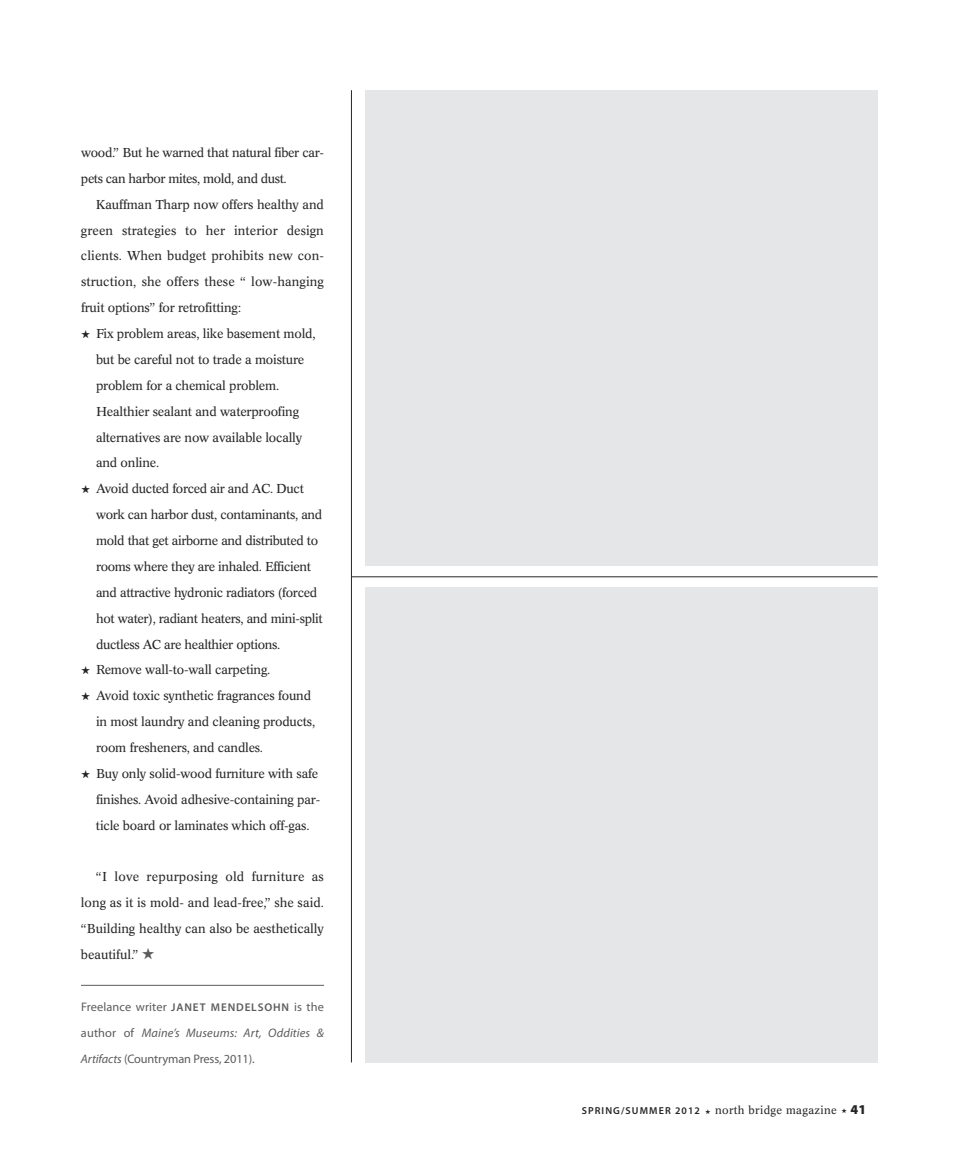
<style>
.page{position:relative;width:972px;height:1161px;background:#fff}
.page>*{position:absolute;margin:0;border:0;box-sizing:border-box;transform-origin:0 0}
.t1{font:12.75px/25.8px "Concorde BE";letter-spacing:-.015em;color:#272627}
.t2{font:12.3px/25.8px "Myriad Pro";letter-spacing:-.005em;color:#5d5c5d;text-align:justify}
.t3{font:11.25px "Concorde BE";letter-spacing:.03em;color:#272627}
.s1{color:#5d5c5d}
.s2{font-weight:600;font-size:11.25px}
.s3{font-style:italic}
.s4{font-family:"Myriad Pro";font-weight:600;font-size:10.2px}
.s5{font-family:"Myriad Pro";font-weight:900;font-size:13.5px}
</style>
<div class="page">
<hr style="left:81px;top:985px;width:243px;height:1px;background:#5d5c5d">
<div style="left:365px;top:587px;width:513px;height:476px;background:#e5e6e7"></div>
<hr style="left:351px;top:90px;width:1px;height:972px;background:#272627">
<hr style="left:351px;top:576px;width:527px;height:1px;background:#272627">
<div style="left:365px;top:91px;width:513px;height:475px;background:#e5e6e7"></div>
<p class="t1" style="left:81px;top:141px;width:245px">wood.” But he warned that natural fiber car&shy;pets can harbor mites, mold, and dust.</p>
<p class="t1" style="left:81px;top:192px;width:245px;text-align:justify;text-indent:15px">Kauffman Tharp now offers healthy and green strategies to her interior design clients. When budget prohibits new con&shy;struction, she offers these “ low-hanging fruit options” for retrofitting:</p>
<p class="t1" style="left:96px;top:322px;width:221px;text-indent:-15px">★ Fix problem areas, like basement mold, but be careful not to trade a moisture problem for a chemical problem.<br>Healthier sealant and waterproofing alternatives are now available locally and online.</p>
<p class="t1" style="left:96px;top:477px;width:228px;text-indent:-15px">★ Avoid ducted forced air and AC. Duct work can harbor dust, contaminants, and mold that get airborne and distributed to rooms where they are inhaled. Efficient and attractive hydronic radiators (forced hot water), radiant heaters, and mini-split ductless AC are healthier options.</p>
<p class="t1" style="left:81px;top:658px;width:191px">★ Remove wall-to-wall carpeting.</p>
<p class="t1" style="left:96px;top:684px;width:221px;text-indent:-15px">★ Avoid toxic synthetic fragrances found in most laundry and cleaning products, room fresheners, and candles.</p>
<p class="t1" style="left:96px;top:762px;width:226px;text-indent:-15px">★ Buy only solid-wood furniture with safe finishes. Avoid adhesive-containing par&shy;ticle board or laminates which off-gas.</p>
<p class="t1" style="left:81px;top:865px;width:245px;text-align:justify;text-indent:15px">“I love repurposing old furniture as long as it is mold- and lead-free,” she said. “Building healthy can also be aesthetically beautiful.” <span class="s1">★</span></p>
<p class="t2" style="left:81px;top:995px;width:245px">Freelance writer <span class="s2">JANET MENDELSOHN</span> is the author of <span class="s3">Maine’s Museums: Art, Oddities &amp; Artifacts</span> (Countryman Press, 2011).</p>
<p class="t3" style="left:582px;top:1106px;width:286px"><span class="s4">SPRING/SUMMER 2012</span> ★ north bridge magazine ★ <span class="s5">41</span></p>
</div>
